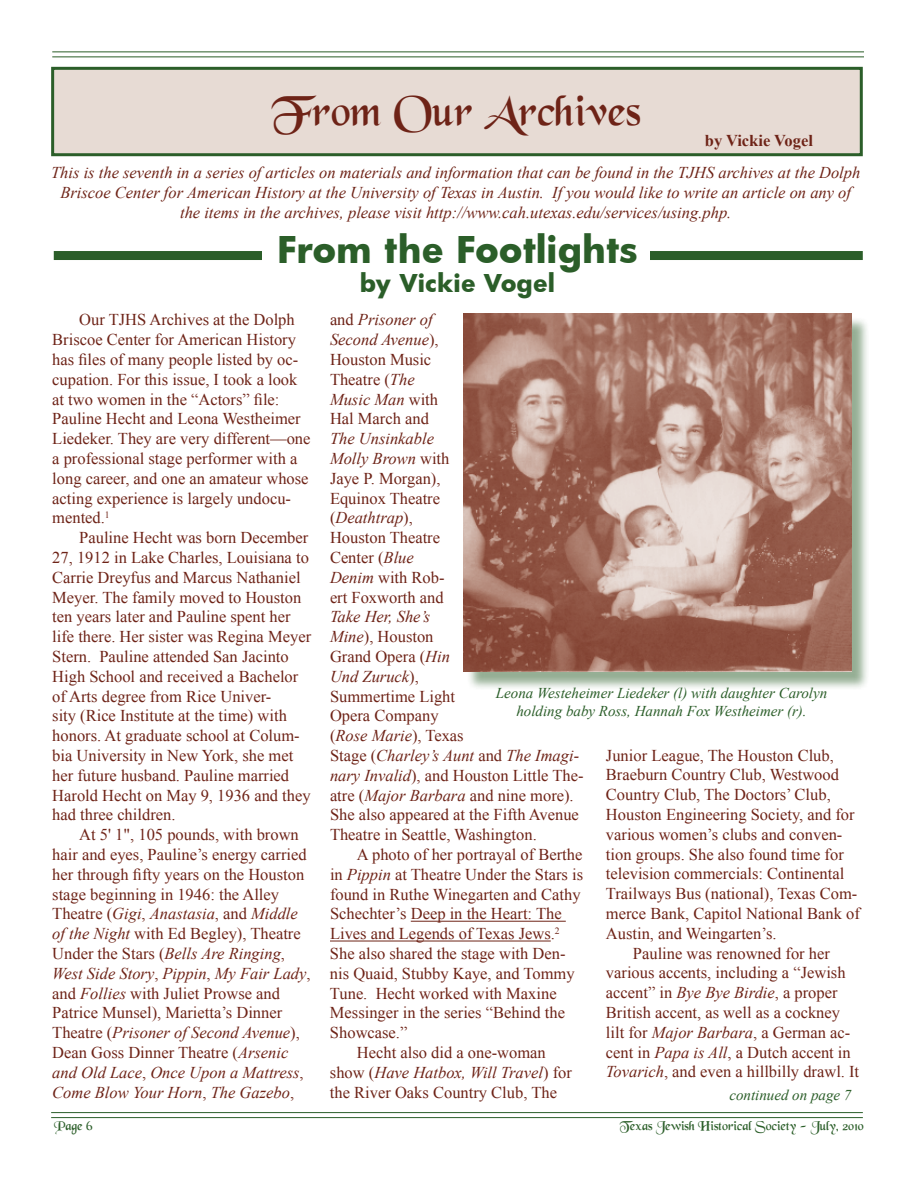
<style>
.page{position:relative;width:918px;height:1188px;background:#fff}
.page>*{position:absolute;margin:0;border:0;box-sizing:border-box;transform-origin:0 0}
.t1{font:45px "Black Chancery";color:#6e2317}
.t2{font:700 36px "Futura";color:#2b5e29}
.t3{font:700 24px "Futura";color:#2b5e29}
.t4{font:16.5px/19.8px "Times New Roman";color:#6e2317}
.t5{font:italic 16.5px/19.8px "Times New Roman";color:#6e2317;text-align:center}
.t6{font:700 16.5px "Times New Roman";color:#6e2317}
.t7{font:italic 15px/18px "Times New Roman";color:#2b5e29;text-align:center}
.t8{font:13.5px "Black Chancery";color:#2b5e29}
.s1{font-style:italic}
.s2{font-style:normal}
</style>
<div class="page">
<hr style="left:52px;top:51px;width:812px;height:1px;background:#2b5e29">
<hr style="left:52px;top:56px;width:812px;height:1px;background:#2b5e29">
<hr style="left:51px;top:1112px;width:812px;height:1px;background:#2b5e29">
<hr style="left:51px;top:1117px;width:812px;height:1px;background:#2b5e29">
<div style="left:54px;top:251px;width:809px;height:9px;background:#2b5e29"></div>
<div style="left:263px;top:249px;width:387px;height:12px;background:#fff"></div>
<div style="left:51px;top:67px;width:812px;height:89px;background:#e7dbd4;border:3px solid #2b5e29"></div>
<hr style="left:411px;top:921px;width:155px;height:1px;background:#6e2317">
<hr style="left:330px;top:941px;width:221px;height:1px;background:#6e2317">
<div style="left:466px;top:316px;width:404px;height:374px;background:#2b5e29;opacity:.5"></div>
<img style="left:464px;top:314px;width:387px;height:358px">
<h1 class="t1" style="left:271px;top:87px;width:371px">From Our Archives</h1>
<p class="t5" style="left:51px;top:162px;width:811px">This is the seventh in a series of articles on materials and information that can be found in the TJHS archives at the Dolph<br>Briscoe Center for American History at the University of Texas in Austin. If you would like to write an article on any of the items in the archives, please visit http://www.cah.utexas.edu/services/using.php.</p>
<p class="t6" style="left:705px;top:129px;width:110px">by Vickie Vogel</p>
<h2 class="t2" style="left:277px;top:225px;width:362px">From the Footlights</h2>
<h3 class="t3" style="left:360px;top:266px;width:197px">by Vickie Vogel</h3>
<p class="t4" style="left:52px;top:310px;width:260px;text-indent:27px">Our TJHS Archives at the Dolph Briscoe Center for American History has files of many people listed by oc&shy;cupation. For this issue, I took a look at two women in the “Actors” file:<br>Pauline Hecht and Leona Westheimer Liedeker. They are very different—one a professional stage performer with a long career, and one an amateur whose acting experience is largely undocu&shy;mented.<sup>1</sup></p>
<p class="t4" style="left:52px;top:528px;width:260px;text-indent:27px">Pauline Hecht was born December 27, 1912 in Lake Charles, Louisiana to Carrie Dreyfus and Marcus Nathaniel Meyer. The family moved to Houston ten years later and Pauline spent her life there. Her sister was Regina Meyer Stern. Pauline attended San Jacinto High School and received a Bachelor of Arts degree from Rice Univer-<br>sity (Rice Institute at the time) with honors. At graduate school at Colum&shy;bia University in New York, she met her future husband. Pauline married Harold Hecht on May 9, 1936 and they had three children.</p>
<p class="t4" style="left:52px;top:825px;width:260px;text-indent:27px">At 5' 1", 105 pounds, with brown hair and eyes, Pauline’s energy carried her through fifty years on the Houston stage beginning in 1946: the Alley Theatre (<span class="s1">Gigi</span>, <span class="s1">Anastasia</span>, and <span class="s1">Middle of the Night</span> with Ed Begley), Theatre Under the Stars (<span class="s1">Bells Are Ringing</span>, <span class="s1">West Side Story</span>, <span class="s1">Pippin</span>, <span class="s1">My Fair Lady</span>, and <span class="s1">Follies</span> with Juliet Prowse and Patrice Munsel), Marietta’s Dinner Theatre (<span class="s1">Prisoner of Second Avenue</span>), Dean Goss Dinner Theatre (<span class="s1">Arsenic and Old Lace</span>, <span class="s1">Once Upon a Mattress</span>, <span class="s1">Come Blow Your Horn</span>, <span class="s1">The Gazebo</span>,</p>
<p class="t4" style="left:330px;top:310px;width:110px">and <span class="s1">Prisoner of<br>Second Avenue</span>),<br>Houston Music<br>Theatre (<span class="s1">The<br>Music Man</span> with<br>Hal March and</p>
<p class="t4" style="left:330px;top:429px;width:121px"><span class="s1">The Unsinkable<br>Molly Brown</span> with<br>Jaye P. Morgan),<br>Equinox Theatre (<span class="s1">Deathtrap</span>),<br>Houston Theatre<br>Center (<span class="s1">Blue<br>Denim</span> with Rob&shy;ert Foxworth and</p>
<p class="t4" style="left:330px;top:607px;width:255px"><span class="s1">Take Her, She’s<br>Mine</span>), Houston<br>Grand Opera (<span class="s1">Hin<br>Und Zuruck</span>),<br>Summertime Light<br>Opera Company<br>(<span class="s1">Rose Marie</span>), Texas<br>Stage (<span class="s1">Charley’s Aunt</span> and <span class="s1">The Imagi&shy;nary Invalid</span>), and Houston Little The&shy;atre (<span class="s1">Major Barbara</span> and nine more).<br>She also appeared at the Fifth Avenue<br>Theatre in Seattle, Washington.</p>
<p class="t4" style="left:357px;top:844px;width:227px">A photo of her portrayal of Berthe</p>
<p class="t4" style="left:330px;top:864px;width:255px">in <span class="s1">Pippin</span> at Theatre Under the Stars is</p>
<p class="t4" style="left:330px;top:884px;width:252px">found in Ruthe Winegarten and Cathy</p>
<p class="t4" style="left:330px;top:904px;width:233px">Schechter’s Deep in the Heart: The</p>
<p class="t4" style="left:330px;top:924px;width:231px">Lives and Legends of Texas Jews.<sup>2</sup></p>
<p class="t4" style="left:330px;top:943px;width:237px">She also shared the stage with Den-</p>
<p class="t4" style="left:330px;top:963px;width:246px">nis Quaid, Stubby Kaye, and Tommy</p>
<p class="t4" style="left:330px;top:983px;width:228px">Tune. Hecht worked with Maxine</p>
<p class="t4" style="left:330px;top:1003px;width:237px">Messinger in the series “Behind the</p>
<p class="t4" style="left:330px;top:1023px;width:79px">Showcase.”</p>
<p class="t4" style="left:357px;top:1042px;width:190px">Hecht also did a one-woman</p>
<p class="t5" style="left:330px;top:1062px;width:243px"><span class="s2">show (</span>Have Hatbox, Will Travel<span class="s2">) for</span></p>
<p class="t4" style="left:330px;top:1082px;width:229px">the River Oaks Country Club, The</p>
<p class="t7" style="left:496px;top:683px;width:333px">Leona Westeheimer Liedeker (l) with daughter Carolyn holding baby Ross, Hannah Fox Westheimer (r).</p>
<p class="t4" style="left:606px;top:745px;width:229px">Junior League, The Houston Club,</p>
<p class="t4" style="left:606px;top:765px;width:235px">Braeburn Country Club, Westwood</p>
<p class="t4" style="left:606px;top:785px;width:226px">Country Club, The Doctors’ Club,</p>
<p class="t4" style="left:606px;top:804px;width:250px">Houston Engineering Society, and for</p>
<p class="t4" style="left:606px;top:824px;width:238px">various women’s clubs and conven-</p>
<p class="t4" style="left:606px;top:844px;width:239px">tion groups. She also found time for</p>
<p class="t4" style="left:606px;top:864px;width:240px">television commercials: Continental</p>
<p class="t4" style="left:606px;top:884px;width:253px">Trailways Bus (national), Texas Com-</p>
<p class="t4" style="left:606px;top:903px;width:255px">merce Bank, Capitol National Bank of</p>
<p class="t4" style="left:606px;top:923px;width:172px">Austin, and Weingarten’s.</p>
<p class="t4" style="left:633px;top:943px;width:199px">Pauline was renowned for her</p>
<p class="t4" style="left:606px;top:963px;width:241px">various accents, including a “Jewish</p>
<p class="t4" style="left:606px;top:983px;width:233px">accent” in <span class="s1">Bye Bye Birdie</span>, a proper</p>
<p class="t4" style="left:606px;top:1002px;width:236px">British accent, as well as a cockney</p>
<p class="t4" style="left:606px;top:1022px;width:246px">lilt for <span class="s1">Major Barbara</span>, a German ac-</p>
<p class="t4" style="left:606px;top:1042px;width:246px">cent in <span class="s1">Papa is All</span>, a Dutch accent in</p>
<p class="t4" style="left:606px;top:1062px;width:255px"><span class="s1">Tovarich</span>, and even a hillbilly drawl. It</p>
<p class="t7" style="left:729px;top:1085px;width:124px">continued on page 7</p>
<p class="t8" style="left:54px;top:1119px;width:40px">Page 6</p>
<p class="t8" style="left:620px;top:1119px;width:246px">Texas Jewish Historical Society - July, 2010</p>
</div>
